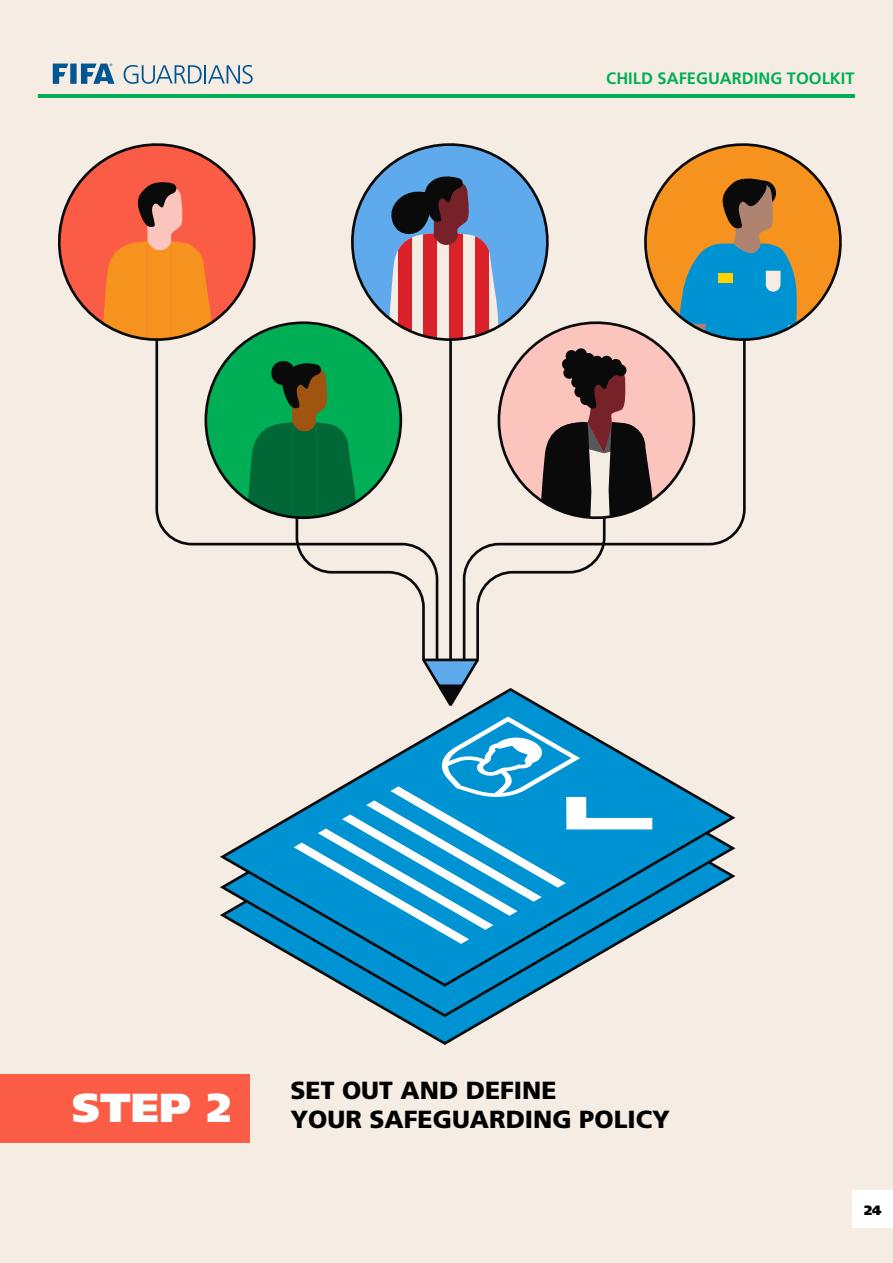
<style>
.page{position:relative;width:893px;height:1263px;background:#f5ece3}
.page>*{position:absolute;margin:0;border:0;box-sizing:border-box;transform-origin:0 0}
.t1{font:900 40.5px "Frutiger";color:#fff}
.t2{font:900 24.75px "Frutiger";color:#000}
.t3{font:700 16.5px "Frutiger";color:#00af55}
.t4{font:900 13.5px "Frutiger LT Std";color:#000}
</style>
<div class="page">
<div style="left:0;top:1074px;width:249px;height:68px;background:#fa5c46"></div>
<hr style="left:449px;top:340px;width:3px;height:320px;background:#0a0a0b">
<svg style="left:155px;top:322px;width:248px;height:224px"></svg>
<svg style="left:294px;top:515px;width:184px;height:171px"></svg>
<svg style="left:461px;top:351px;width:285px;height:311px"></svg>
<svg style="left:400px;top:1019px;width:90px;height:26px"></svg>
<svg style="left:346px;top:988px;width:197px;height:31px"></svg>
<svg style="left:220px;top:686px;width:516px;height:302px"></svg>
<svg style="left:294px;top:716px;width:358px;height:228px;background:#47acd7"></svg>
<div style="left:206px;top:323px;width:195px;height:195px;background:#00af55;border-radius:50%"></div>
<svg style="left:247px;top:362px;width:111px;height:156px"></svg>
<svg style="left:58px;top:143px;width:208px;height:208px"></svg>
<svg style="left:644px;top:143px;width:198px;height:208px"></svg>
<svg style="left:487px;top:311px;width:219px;height:219px"></svg>
<svg style="left:340px;top:143px;width:219px;height:208px"></svg>
<div style="left:852px;top:1190px;width:41px;height:38px;background:#fff"></div>
<hr style="left:38px;top:94px;width:817px;height:3px;background:#00af55">
<svg style="left:53px;top:64px;width:15px;height:20px"></svg>
<div style="left:70px;top:64px;width:7px;height:20px;background:#005692"></div>
<svg style="left:81px;top:64px;width:34px;height:20px"></svg>
<svg style="left:124px;top:65px;width:129px;height:19px"></svg>
<p class="t3" style="left:606px;top:68px;width:250px">CHILD SAFEGUARDING TOOLKIT</p>
<h1 class="t1" style="left:72px;top:1091px;width:160px">STEP 2</h1>
<p class="t2" style="left:290px;top:1080px;width:268px">SET OUT AND DEFINE</p>
<p class="t2" style="left:290px;top:1108px;width:381px">YOUR SAFEGUARDING POLICY</p>
<p class="t4" style="left:864px;top:1202px;width:19px">24</p>
</div>
